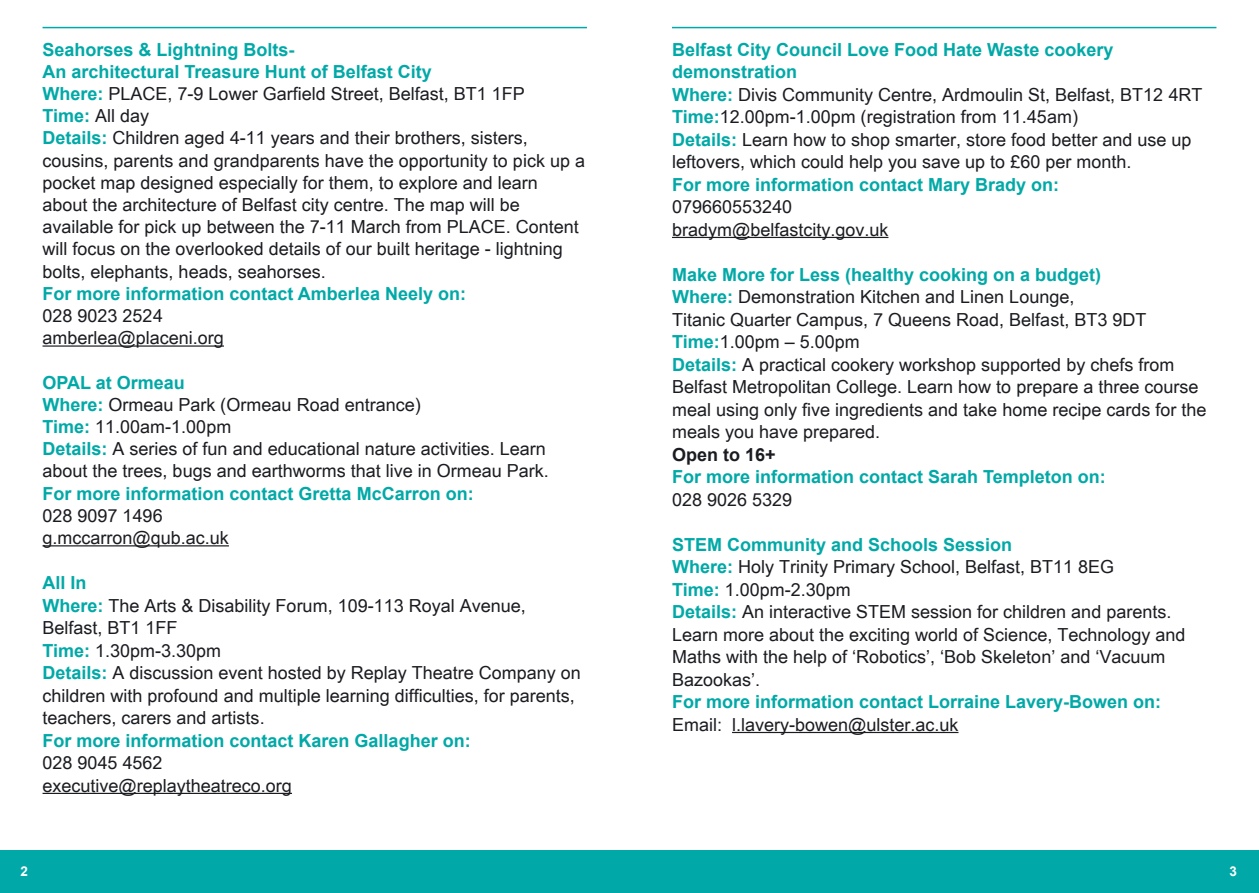
<style>
.page{position:relative;width:1259px;height:893px;background:#fff}
.page>*{position:absolute;margin:0;border:0;box-sizing:border-box;transform-origin:0 0}
.t1{font:18px/22.5px "Arial";color:#1b1c21}
.t2{font:700 18px "Arial";color:#00a9a7}
.t3{font:700 18px "Arial";color:#1b1c21}
.t4{font:700 13.5px "Arial";color:#fff}
.s1{font-weight:700;color:#00a9a7}
</style>
<div class="page">
<hr style="left:672px;top:237px;width:216px;height:1px;background:#1b1c21">
<hr style="left:732px;top:732px;width:226px;height:1px;background:#1b1c21">
<div style="left:628px;top:850px;width:631px;height:43px;background:#00a9a7"></div>
<hr style="left:672px;top:27px;width:544px;height:1px;background:#00a9a7">
<hr style="left:43px;top:345px;width:181px;height:2px;background:#1b1c21">
<hr style="left:43px;top:545px;width:186px;height:1px;background:#1b1c21">
<hr style="left:43px;top:793px;width:249px;height:1px;background:#1b1c21">
<div style="left:0;top:850px;width:629px;height:43px;background:#00a9a7"></div>
<hr style="left:43px;top:27px;width:544px;height:1px;background:#00a9a7">
<p class="t1" style="left:43px;top:38px;width:544px"><span class="s1">Seahorses &amp; Lightning Bolts-<br>An architectural Treasure hunt of Belfast city<br>Where:</span> PLACE, 7-9 Lower Garfield Street, Belfast, BT1 1FP<br><span class="s1">Time:</span> All day<br><span class="s1">Details:</span> Children aged 4-11 years and their brothers, sisters, cousins, parents and grandparents have the opportunity to pick up a pocket map designed especially for them, to explore and learn about the architecture of Belfast city centre. The map will be available for pick up between the 7-11 March from PLACE. Content will focus on the overlooked details of our built heritage - lightning bolts, elephants, heads, seahorses.</p>
<p class="t2" style="left:43px;top:284px;width:425px">For more information contact Amberlea Neely on:</p>
<p class="t1" style="left:43px;top:305px;width:183px">028 9023 2524 amberlea@placeni.org</p>
<p class="t1" style="left:43px;top:371px;width:508px"><span class="s1">oPAL at ormeau<br>Where:</span> Ormeau Park (Ormeau Road entrance)<br><span class="s1">Time:</span> 11.00am-1.00pm<br><span class="s1">Details:</span> A series of fun and educational nature activities. Learn about the trees, bugs and earthworms that live in Ormeau Park.</p>
<p class="t2" style="left:43px;top:483px;width:433px">For more information contact Gretta Mccarron on:</p>
<p class="t1" style="left:43px;top:505px;width:188px">028 9097 1496 g.mccarron@qub.ac.uk</p>
<p class="t1" style="left:42px;top:572px;width:540px"><span class="s1">All In<br>Where:</span> The Arts &amp; Disability Forum, 109-113 Royal Avenue, Belfast, BT1 1FF<br><span class="s1">Time:</span> 1.30pm-3.30pm<br><span class="s1">Details:</span> A discussion event hosted by Replay Theatre Company on children with profound and multiple learning difficulties, for parents, teachers, carers and artists.</p>
<p class="t2" style="left:42px;top:730px;width:430px">For more information contact Karen Gallagher on:</p>
<p class="t1" style="left:42px;top:752px;width:251px">028 9045 4562 executive@replaytheatreco.org</p>
<p class="t1" style="left:672px;top:38px;width:532px"><span class="s1">Belfast city council Love Food hate Waste cookery demonstration<br>Where:</span> Divis Community Centre, Ardmoulin St, Belfast, BT12 4RT <span class="s1">Time:</span>12.00pm-1.00pm (registration from 11.45am)<br><span class="s1">Details:</span> Learn how to shop smarter, store food better and use up leftovers, which could help you save up to £60 per month.</p>
<p class="t2" style="left:672px;top:174px;width:389px">For more information contact Mary Brady on:</p>
<p class="t1" style="left:672px;top:196px;width:218px">079660553240 bradym@belfastcity.gov.uk</p>
<p class="t1" style="left:672px;top:263px;width:536px"><span class="s1">Make More for Less (healthy cooking on a budget)<br>Where:</span> Demonstration Kitchen and Linen Lounge,<br>Titanic Quarter Campus, 7 Queens Road, Belfast, BT3 9DT <span class="s1">Time:</span>1.00pm – 5.00pm<br><span class="s1">Details:</span> A practical cookery workshop supported by chefs from Belfast Metropolitan College. Learn how to prepare a three course meal using only five ingredients and take home recipe cards for the meals you have prepared.</p>
<p class="t3" style="left:672px;top:444px;width:105px">open to 16+</p>
<p class="t2" style="left:672px;top:467px;width:435px">For more information contact Sarah Templeton on:</p>
<p class="t1" style="left:672px;top:488px;width:122px">028 9026 5329</p>
<p class="t1" style="left:672px;top:533px;width:515px"><span class="s1">STEM community and Schools Session<br>Where:</span> Holy Trinity Primary School, Belfast, BT11 8EG<br><span class="s1">Time:</span> 1.00pm-2.30pm<br><span class="s1">Details:</span> An interactive STEM session for children and parents.<br>Learn more about the exciting world of Science, Technology and Maths with the help of ‘Robotics’, ‘Bob Skeleton’ and ‘Vacuum Bazookas’.</p>
<p class="t2" style="left:672px;top:692px;width:491px">For more information contact Lorraine Lavery-Bowen on:</p>
<p class="t1" style="left:672px;top:713px;width:288px">Email: l.lavery-bowen@ulster.ac.uk</p>
<p class="t4" style="left:21px;top:864px;width:9px">2</p>
<p class="t4" style="left:1229px;top:864px;width:9px">3</p>
</div>
